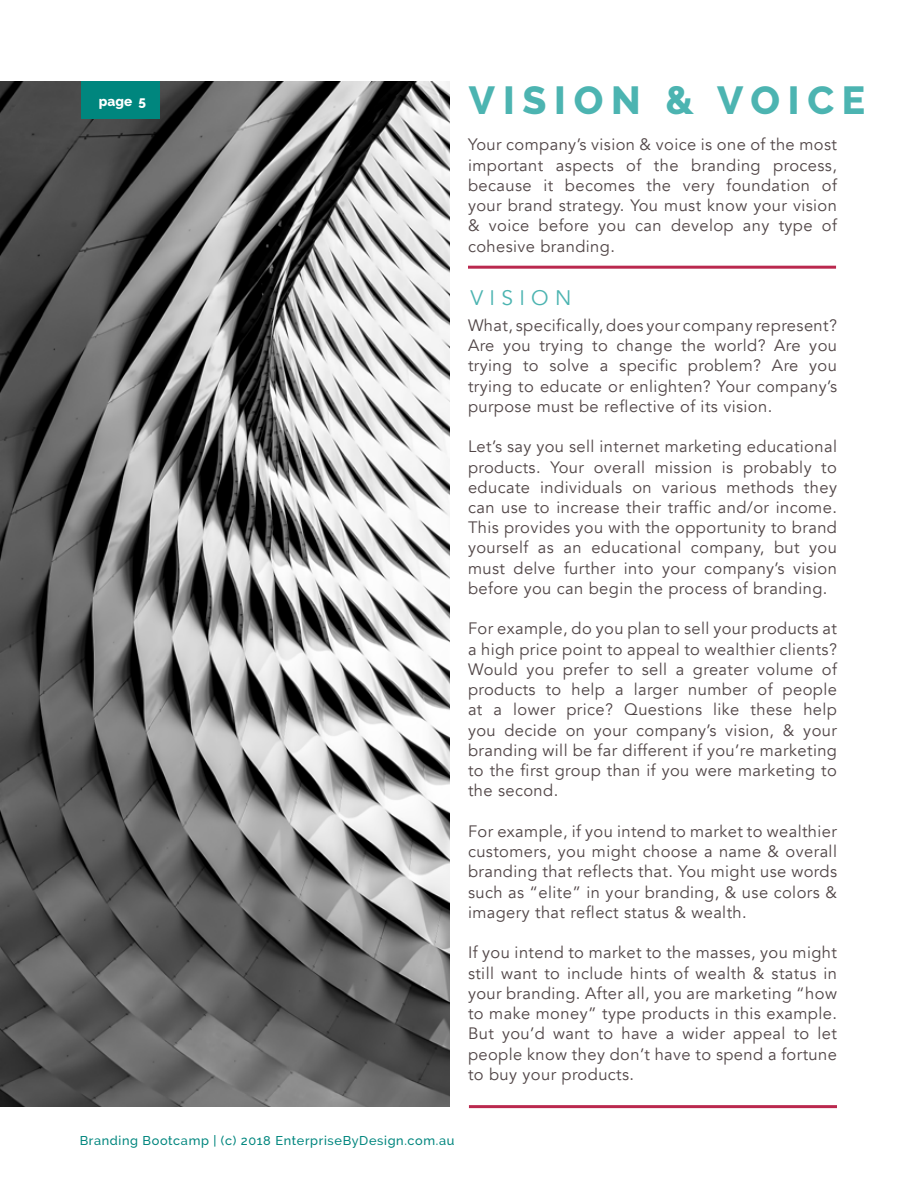
<style>
.page{position:relative;width:918px;height:1188px;background:#fff}
.page>*{position:absolute;margin:0;border:0;box-sizing:border-box;transform-origin:0 0}
.t1{font:800 39px "Raleway";letter-spacing:.2em;color:#4cb4b1}
.t2{font:21px "Avenir";letter-spacing:.3em;color:#4cb4b1}
.t3{font:16.5px/20.2px "Avenir";letter-spacing:.025em;color:#514647;text-align:justify}
.t4{font:800 13.5px "Raleway";color:#fff}
.t5{font:500 12.75px "Raleway";letter-spacing:.05em;color:#00867e}
</style>
<div class="page">
<img style="left:0;top:81px;width:450px;height:1026px">
<hr style="left:468px;top:266px;width:368px;height:3px;background:#ba284e">
<hr style="left:469px;top:1105px;width:368px;height:3px;background:#ba284e">
<div style="left:81px;top:81px;width:79px;height:38px;background:#00867e"></div>
<p class="t4" style="left:99px;top:94px;width:49px">page 5</p>
<h1 class="t1" style="left:469px;top:79px;width:398px">VISION &amp; VOICE</h1>
<p class="t3" style="left:468px;top:135px;width:371px">Your company’s vision &amp; voice is one of the most important aspects of the branding process, because it becomes the very foundation of your brand strategy. You must know your vision &amp; voice before you can develop any type of cohesive branding.</p>
<p class="t2" style="left:470px;top:285px;width:102px">VISION</p>
<p class="t3" style="left:468px;top:315px;width:371px">What, specifically, does your company represent?<br>Are you trying to change the world? Are you trying to solve a specific problem? Are you trying to educate or enlighten? Your company’s purpose must be reflective of its vision.</p>
<p class="t3" style="left:468px;top:437px;width:371px">Let’s say you sell internet marketing educational products. Your overall mission is probably to educate individuals on various methods they can use to increase their traffic and/or income.<br>This provides you with the opportunity to brand yourself as an educational company, but you must delve further into your company’s vision before you can begin the process of branding.</p>
<p class="t3" style="left:468px;top:619px;width:371px">For example, do you plan to sell your products at a high price point to appeal to wealthier clients?<br>Would you prefer to sell a greater volume of products to help a larger number of people at a lower price? Questions like these help you decide on your company’s vision, &amp; your branding will be far different if you’re marketing to the first group than if you were marketing to the second.</p>
<p class="t3" style="left:468px;top:821px;width:371px">For example, if you intend to market to wealthier customers, you might choose a name &amp; overall branding that reflects that. You might use words such as “elite” in your branding, &amp; use colors &amp; imagery that reflect status &amp; wealth.</p>
<p class="t3" style="left:468px;top:943px;width:371px">If you intend to market to the masses, you might still want to include hints of wealth &amp; status in your branding. After all, you are marketing “how to make money” type products in this example.<br>But you’d want to have a wider appeal to let people know they don’t have to spend a fortune to buy your products.</p>
<p class="t5" style="left:80px;top:1133px;width:376px">Branding Bootcamp | (c) 2018 EnterpriseByDesign.com.au</p>
</div>
